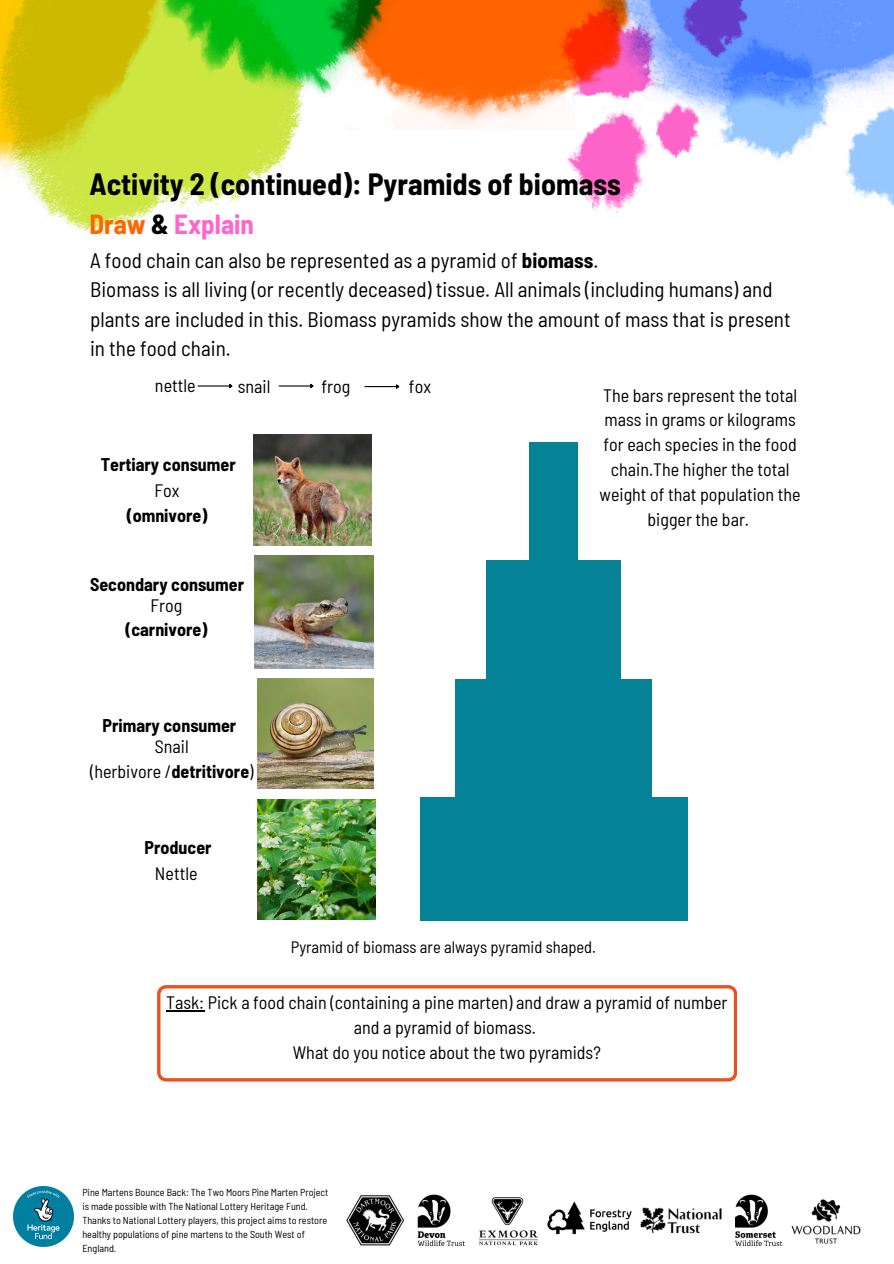
<style>
.page{position:relative;width:894px;height:1264px;background:#fff}
.page>*{position:absolute;margin:0;border:0;box-sizing:border-box;transform-origin:0 0}
.t1{font:700 semi-condensed 30px "Barlow";color:#000}
.t2{font:700 semi-condensed 27px "Barlow";color:#f6c}
.t3{font:semi-condensed 21px/29.2px "Barlow";color:#000}
.t4{font:semi-condensed 18px/24.8px "Barlow";color:#000;text-align:center}
.t5{font:700 semi-condensed 18px/24.8px "Barlow";color:#000;text-align:center}
.t6{font:semi-condensed 16.5px "Barlow";color:#000}
.t7{font:semi-condensed 10.2px/14px "Barlow";color:#000}
.s1{color:#f60}
.s2{color:#000}
.s3{font-weight:700}
.s4{font-weight:400}
</style>
<div class="page">
<img style="left:0;top:0;width:893px;height:1247px">
<hr style="left:197px;top:385px;width:32px;height:1px;background:#000">
<svg style="left:228px;top:383px;width:6px;height:7px"></svg>
<hr style="left:279px;top:385px;width:31px;height:1px;background:#000">
<svg style="left:309px;top:383px;width:6px;height:7px"></svg>
<hr style="left:364px;top:386px;width:32px;height:1px;background:#000">
<svg style="left:395px;top:383px;width:5px;height:7px"></svg>
<img style="left:253px;top:435px;width:119px;height:110px">
<img style="left:254px;top:555px;width:120px;height:113px">
<img style="left:257px;top:679px;width:116px;height:109px">
<img style="left:257px;top:799px;width:118px;height:120px">
<div style="left:419px;top:797px;width:268px;height:123px;background:#058295"></div>
<div style="left:455px;top:679px;width:197px;height:123px;background:#058295"></div>
<div style="left:486px;top:560px;width:134px;height:123px;background:#058295"></div>
<div style="left:529px;top:442px;width:49px;height:123px;background:#058295"></div>
<svg style="left:157px;top:985px;width:579px;height:96px"></svg>
<img style="left:14px;top:1186px;width:59px;height:59px">
<img style="left:343px;top:1158px;width:539px;height:89px">
<h4 class="t1" style="left:89px;top:165px;width:533px">Activity 2 (continued): Pyramids of biomass</h4>
<h4 class="t2" style="left:89px;top:207px;width:166px"><span class="s1">Draw</span> <span class="s2">&amp;</span> Explain</h4>
<h1 class="t3" style="left:90px;top:245px;width:701px">A food chain can also be represented as a pyramid of <span class="s3">biomass</span>.<br>Biomass is all living (or recently deceased) tissue. All animals (including humans) and plants are included in this. Biomass pyramids show the amount of mass that is present in the food chain.</h1>
<h4 class="t4" style="left:155px;top:372px;width:42px">nettle</h4>
<h4 class="t4" style="left:238px;top:373px;width:34px">snail</h4>
<p class="t4" style="left:321px;top:373px;width:30px">frog</p>
<h3 class="t4" style="left:409px;top:373px;width:24px">fox</h3>
<p class="t5" style="left:101px;top:452px;width:136px">Tertiary consumer</p>
<p class="t5" style="left:127px;top:477px;width:82px"><span class="s4">Fox </span>(omnivore)</p>
<h4 class="t5" style="left:90px;top:571px;width:155px">Secondary consumer</h4>
<h4 class="t5" style="left:125px;top:592px;width:83px"><span class="s4">Frog </span>(carnivore)</h4>
<h3 class="t5" style="left:103px;top:712px;width:135px">Primary consumer</h3>
<h4 class="t4" style="left:90px;top:733px;width:165px">Snail<br>(herbivore /<span class="s3">detritivore</span>)</h4>
<h4 class="t5" style="left:144px;top:834px;width:68px">Producer</h4>
<p class="t4" style="left:155px;top:860px;width:44px">Nettle</p>
<h3 class="t4" style="left:599px;top:382px;width:202px">The bars represent the total mass in grams or kilograms for each species in the food chain.The higher the total weight of that population the bigger the bar.</h3>
<p class="t6" style="left:291px;top:936px;width:306px">Pyramid of biomass are always pyramid shaped.</p>
<h2 class="t4" style="left:166px;top:989px;width:562px">Task: Pick a food chain (containing a pine marten) and draw a pyramid of number and a pyramid of biomass.<br>What do you notice about the two pyramids?</h2>
<p class="t7" style="left:82px;top:1185px;width:247px">Pine Martens Bounce Back: The Two Moors Pine Marten Project is made possible with The National Lottery Heritage Fund.<br>Thanks to National Lottery players, this project aims to restore healthy populations of pine martens to the South West of England.</p>
</div>
